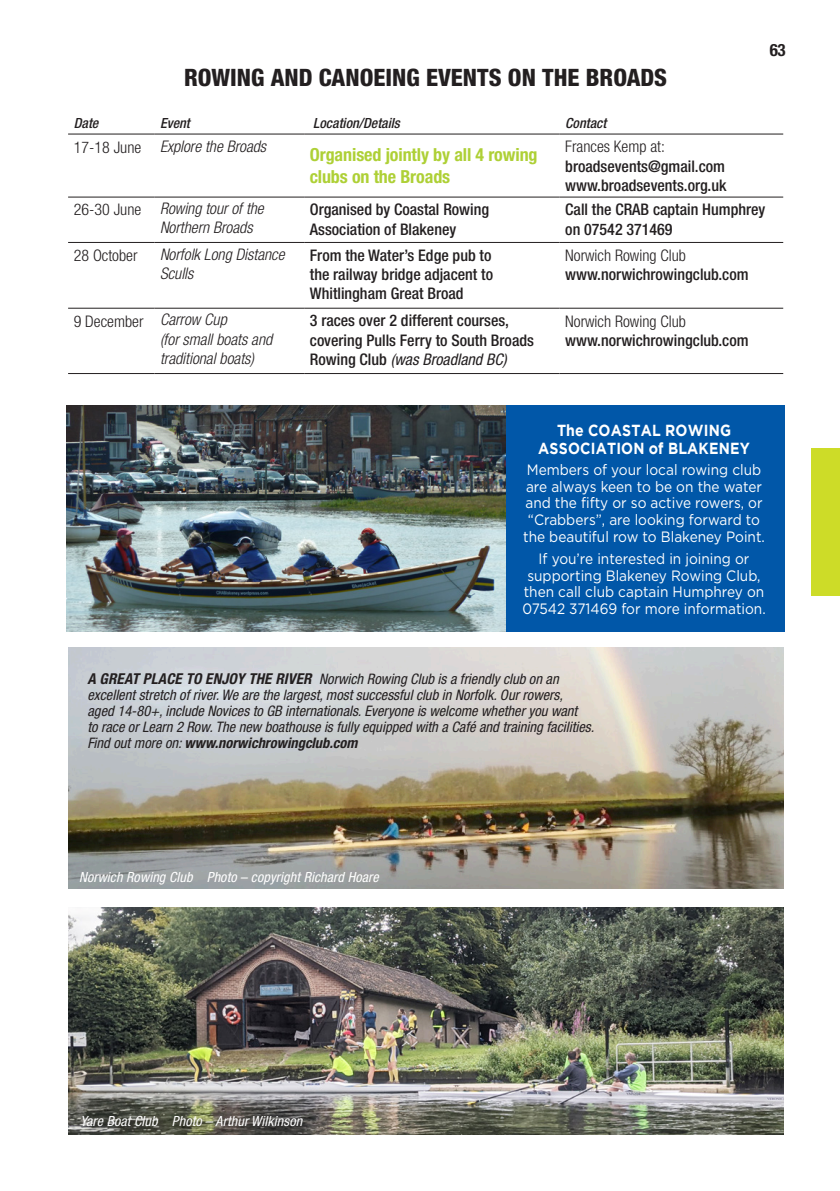
<style>
.page{position:relative;width:840px;height:1191px;background:#fff}
.page>*{position:absolute;margin:0;border:0;box-sizing:border-box;transform-origin:0 0}
.bold_coloured_heads{font:800 condensed 24px "Helvetica Neue LT Std";color:#231f20}
.text_-_no_space_afte{font:700 condensed 18px/22px "Helvetica Neue LT Std";letter-spacing:-.005em;color:#aed036}
.t1{font:700 condensed 17px "Helvetica Neue LT Std";color:#231f20}
.text_-_no_space_afte-2{font:500 condensed 16px/19.2px "Helvetica Neue";color:#231f20}
.text_-_no_space_afte-3{font:italic 300 condensed 16px/19.2px "Helvetica Neue LT Com";color:#231f20}
.snippets_2020{font:700 16px/18px "Gotham";letter-spacing:.015em;color:#fff;text-align:center;scale:.88 1}
.text_-_no_space_afte-4{font:300 condensed 16px "Helvetica Neue";color:#231f20}
.snippets_2020-2{font:15px/16.6px "Gotham";color:#fff;text-align:center;scale:.91 1}
.members_list{font:italic condensed 14.4px/16px "Helvetica Neue LT Std";color:#231f20}
.members_list-2{font:italic condensed 14px "Helvetica Neue LT Std";letter-spacing:.01em;color:#fff}
.text{font:italic 500 condensed 14px "Helvetica Neue";color:#231f20}
.s1{font-weight:300}
.s2{font-family:"Helvetica Neue LT Std";font-weight:400;font-style:italic}
.s3{font-weight:700;font-size:15px}
.s4{font-weight:700}
</style>
<div class="page">
<hr style="left:68px;top:197px;width:86px;height:1px;background:#231f20">
<hr style="left:154px;top:197px;width:150px;height:1px;background:#231f20">
<hr style="left:304px;top:197px;width:255px;height:1px;background:#231f20">
<hr style="left:559px;top:197px;width:223px;height:1px;background:#231f20">
<hr style="left:68px;top:242px;width:86px;height:1px;background:#231f20">
<hr style="left:154px;top:242px;width:150px;height:1px;background:#231f20">
<hr style="left:304px;top:242px;width:255px;height:1px;background:#231f20">
<hr style="left:559px;top:242px;width:223px;height:1px;background:#231f20">
<hr style="left:68px;top:308px;width:86px;height:1px;background:#231f20">
<hr style="left:154px;top:308px;width:150px;height:1px;background:#231f20">
<hr style="left:304px;top:308px;width:255px;height:1px;background:#231f20">
<hr style="left:559px;top:308px;width:223px;height:1px;background:#231f20">
<hr style="left:68px;top:373px;width:86px;height:1px;background:#231f20">
<hr style="left:154px;top:373px;width:150px;height:1px;background:#231f20">
<hr style="left:304px;top:373px;width:255px;height:1px;background:#231f20">
<hr style="left:559px;top:373px;width:223px;height:1px;background:#231f20">
<hr style="left:68px;top:134px;width:86px;height:1px;background:#231f20">
<hr style="left:154px;top:134px;width:150px;height:1px;background:#231f20">
<hr style="left:304px;top:134px;width:255px;height:1px;background:#231f20">
<hr style="left:559px;top:134px;width:223px;height:1px;background:#231f20">
<img style="left:68px;top:907px;width:714px;height:227px">
<div style="left:81px;top:1114px;width:231px;height:21px;background:#231f20;opacity:.75"></div>
<img style="left:68px;top:648px;width:714px;height:241px">
<div style="left:67px;top:405px;width:717px;height:226px;background:#0157a8"></div>
<img style="left:67px;top:405px;width:438px;height:226px">
<div style="left:811px;top:448px;width:28px;height:148px;background:#cddc28"></div>
<p class="bold_coloured_heads" style="left:184px;top:63px;width:484px">ROWING AND CANOEING EVENTS ON THE BROADS</p>
<p class="t1" style="left:769px;top:39px;width:17px">63</p>
<p class="text" style="left:74px;top:115px;width:26px">Date</p>
<p class="text" style="left:160px;top:115px;width:31px">Event</p>
<p class="text" style="left:313px;top:115px;width:88px">Location/Details</p>
<p class="text" style="left:565px;top:115px;width:42px">Contact</p>
<p class="text_-_no_space_afte-4" style="left:74px;top:139px;width:69px">17-18 June</p>
<p class="text_-_no_space_afte-3" style="left:160px;top:137px;width:108px">Explore the Broads</p>
<p class="text_-_no_space_afte" style="left:310px;top:143px;width:229px">Organised jointly by all 4 rowing clubs on the Broads</p>
<p class="text_-_no_space_afte-2" style="left:565px;top:137px;width:163px"><span class="s1">Frances Kemp at: </span>broadsevents@gmail.com www.broadsevents.org.uk</p>
<p class="text_-_no_space_afte-4" style="left:74px;top:201px;width:69px">26-30 June</p>
<p class="text_-_no_space_afte-3" style="left:160px;top:199px;width:105px">Rowing tour of the<br>Northern Broads</p>
<p class="text_-_no_space_afte-2" style="left:310px;top:200px;width:181px">Organised by Coastal Rowing<br>Association of Blakeney</p>
<p class="text_-_no_space_afte-2" style="left:565px;top:200px;width:201px">Call the CRAB captain Humphrey on 07542 371469</p>
<p class="text_-_no_space_afte-4" style="left:74px;top:246px;width:65px">28 October</p>
<p class="text_-_no_space_afte-3" style="left:160px;top:244px;width:126px">Norfolk Long Distance<br>Sculls</p>
<p class="text_-_no_space_afte-2" style="left:310px;top:245px;width:185px;text-align:justify">From the Water’s Edge pub to the railway bridge adjacent to Whitlingham Great Broad</p>
<p class="text_-_no_space_afte-2" style="left:565px;top:245px;width:185px"><span class="s1">Norwich Rowing Club </span>www.norwichrowingclub.com</p>
<p class="text_-_no_space_afte-4" style="left:74px;top:312px;width:71px">9 December</p>
<p class="text_-_no_space_afte-3" style="left:160px;top:310px;width:114px">Carrow Cup<br>(for small boats and traditional boats)</p>
<p class="text_-_no_space_afte-2" style="left:310px;top:311px;width:225px">3 races over 2 different courses, covering Pulls Ferry to South Broads<br>Rowing Club <span class="s2">(was Broadland BC)</span></p>
<p class="text_-_no_space_afte-2" style="left:565px;top:311px;width:185px"><span class="s1">Norwich Rowing Club </span>www.norwichrowingclub.com</p>
<p class="snippets_2020" style="left:538px;top:421px;width:242px">The COASTAL ROWING<br>ASSOCIATION of BLAKENEY</p>
<p class="snippets_2020-2" style="left:523px;top:461px;width:267px">Members of your local rowing club are always keen to be on the water and the fifty or so active rowers, or “Crabbers”, are looking forward to the beautiful row to Blakeney Point.</p>
<p class="snippets_2020-2" style="left:522px;top:550px;width:269px">If you’re interested in joining or supporting Blakeney Rowing Club, then call club captain Humphrey on 07542 371469 for more information.</p>
<p class="members_list" style="left:87px;top:671px;width:508px"><span class="s3">A GREAT PLACE TO ENJOY THE RIVER</span> Norwich Rowing Club is a friendly club on an excellent stretch of river. We are the largest, most successful club in Norfolk. Our rowers,<br>aged 14-80+, include Novices to GB internationals. Everyone is welcome whether you want<br>to race or Learn 2 Row. The new boathouse is fully equipped with a Café and training facilities.<br>Find out more on: <span class="s4">www.norwichrowingclub.com</span></p>
<p class="members_list-2" style="left:79px;top:868px;width:301px">Norwich Rowing Club Photo – copyright Richard Hoare</p>
<p class="members_list-2" style="left:81px;top:1112px;width:223px">Yare Boat Club Photo – Arthur Wilkinson</p>
</div>
